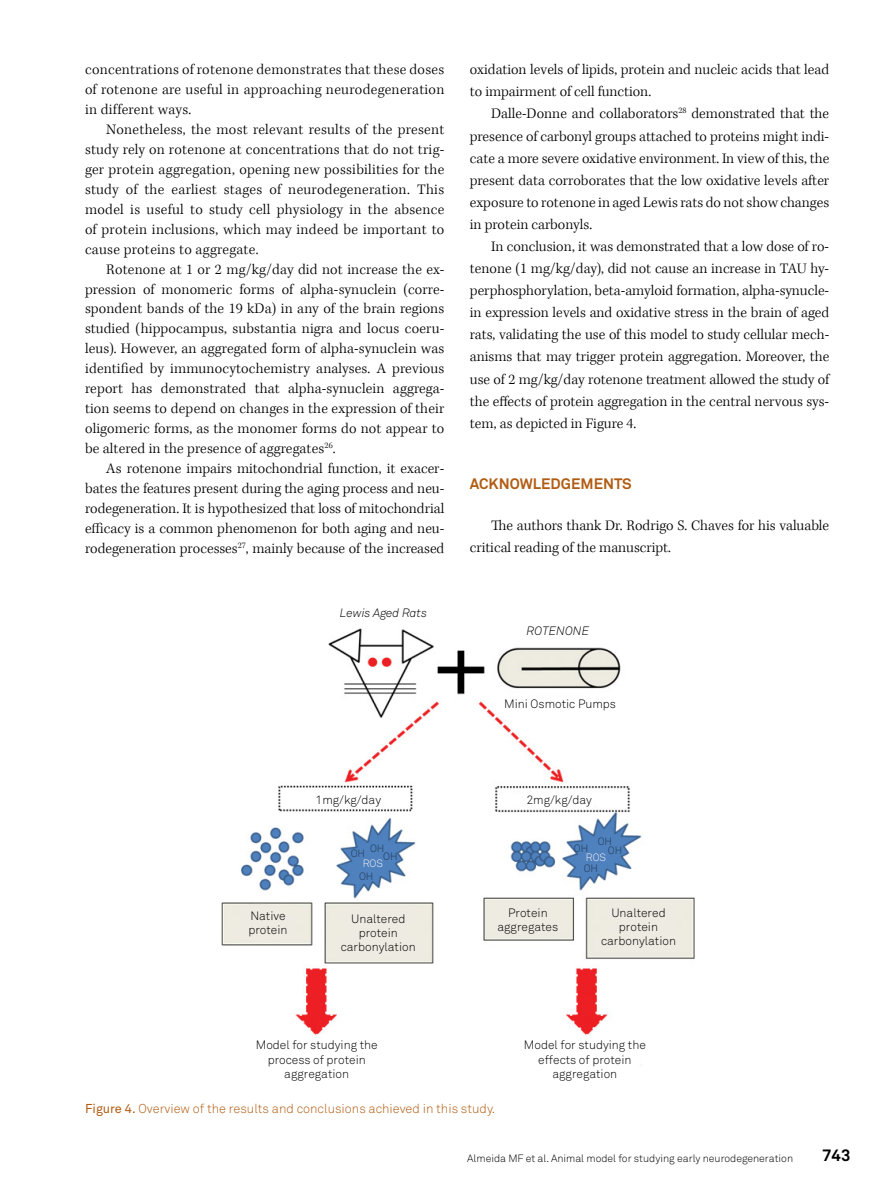
<style>
.page{position:relative;width:893px;height:1191px;background:#fff}
.page>*{position:absolute;margin:0;border:0;box-sizing:border-box;transform-origin:0 0}
.t1{font:700 16.5px "Akkurat Pro";color:#000}
.t2{font:300 15px/20px "Kepler Std";letter-spacing:.005em;color:#000;text-align:justify}
.t3{font:700 15px "Akkurat Pro";color:#b15c12}
.t4{font:12.75px "Akkurat Light Pro";color:#b15c12}
.t5{font:12px/14.4px "Akkurat Light Pro";color:#000;text-align:center}
.t6{font:italic 12px "Akkurat Light Pro";color:#000}
.t7{font:10.5px "Akkurat Light Pro";color:#000}
.t8{font:10.5px "Akkurat Light Pro";color:#203953}
.t9{font:10.5px "Akkurat Light Pro";color:#f1f1f2}
.s1{font-family:"Akkurat Pro"}
</style>
<div class="page">
<img style="left:221px;top:628px;width:474px;height:407px">
<p class="t2" style="left:85px;top:60px;width:361px">concentrations of rotenone demonstrates that these doses of rotenone are useful in approaching neurodegeneration in different ways.</p>
<p class="t2" style="left:85px;top:120px;width:361px;text-indent:21px">Nonetheless, the most relevant results of the present study rely on rotenone at concentrations that do not trig&shy;ger protein aggregation, opening new possibilities for the study of the earliest stages of neurodegeneration. This model is useful to study cell physiology in the absence of protein inclusions, which may indeed be important to cause proteins to aggregate.</p>
<p class="t2" style="left:85px;top:259px;width:361px;text-indent:21px">Rotenone at 1 or 2 mg/kg/day did not increase the ex&shy;pression of monomeric forms of alpha-synuclein (corre&shy;spondent bands of the 19 kDa) in any of the brain regions studied (hippocampus, substantia nigra and locus coeru&shy;leus). However, an aggregated form of alpha-synuclein was identified by immunocytochemistry analyses. A previous report has demonstrated that alpha-synuclein aggrega&shy;tion seems to depend on changes in the expression of their oligomeric forms, as the monomer forms do not appear to be altered in the presence of aggregates<sup>26</sup>.</p>
<p class="t2" style="left:85px;top:459px;width:361px;text-indent:21px">As rotenone impairs mitochondrial function, it exacer&shy;bates the features present during the aging process and neu&shy;rodegeneration. It is hypothesized that loss of mitochondrial efficacy is a common phenomenon for both aging and neu&shy;rodegeneration processes<sup>27</sup>, mainly because of the increased</p>
<p class="t6" style="left:340px;top:606px;width:89px">Lewis Aged Rats</p>
<p class="t2" style="left:470px;top:59px;width:361px;line-height:22px">oxidation levels of lipids, protein and nucleic acids that lead to impairment of cell function.</p>
<p class="t2" style="left:470px;top:103px;width:361px;line-height:22px;text-indent:21px">Dalle-Donne and collaborators<sup>28</sup> demonstrated that the presence of carbonyl groups attached to proteins might indi&shy;cate a more severe oxidative environment. In view of this, the present data corroborates that the low oxidative levels after exposure to rotenone in aged Lewis rats do not show changes in protein carbonyls.</p>
<p class="t2" style="left:470px;top:236px;width:361px;line-height:22px;text-indent:21px">In conclusion, it was demonstrated that a low dose of ro&shy;tenone (1 mg/kg/day), did not cause an increase in TAU hy&shy;perphosphorylation, beta-amyloid formation, alpha-synucle&shy;in expression levels and oxidative stress in the brain of aged rats, validating the use of this model to study cellular mech&shy;anisms that may trigger protein aggregation. Moreover, the use of 2 mg/kg/day rotenone treatment allowed the study of the effects of protein aggregation in the central nervous sys&shy;tem, as depicted in Figure 4.</p>
<p class="t3" style="left:470px;top:474px;width:163px">ACKNOWLEDGEMENTS</p>
<p class="t2" style="left:470px;top:515px;width:361px;line-height:22px;text-indent:21px">The authors thank Dr. Rodrigo S. Chaves for his valuable critical reading of the manuscript.</p>
<p class="t6" style="left:527px;top:624px;width:64px">ROTENONE</p>
<p class="t5" style="left:504px;top:696px;width:113px">Mini Osmotic Pumps</p>
<p class="t5" style="left:248px;top:908px;width:41px;text-align:left">Native protein</p>
<p class="t5" style="left:316px;top:793px;width:67px">1mg/kg/day</p>
<p class="t8" style="left:370px;top:842px;width:16px">OH</p>
<p class="t8" style="left:351px;top:847px;width:16px">OH</p>
<p class="t8" style="left:383px;top:850px;width:16px">OH</p>
<p class="t8" style="left:359px;top:870px;width:16px">OH</p>
<p class="t5" style="left:341px;top:911px;width:76px">Unaltered protein carbonylation</p>
<p class="t9" style="left:363px;top:857px;width:22px">ROS</p>
<p class="t5" style="left:526px;top:793px;width:67px">2mg/kg/day</p>
<p class="t8" style="left:598px;top:835px;width:16px">OH</p>
<p class="t8" style="left:574px;top:841px;width:16px">OH</p>
<p class="t8" style="left:608px;top:844px;width:16px">OH</p>
<p class="t8" style="left:584px;top:862px;width:16px">OH</p>
<p class="t9" style="left:586px;top:851px;width:22px">ROS</p>
<p class="t5" style="left:497px;top:905px;width:62px">Protein aggregates</p>
<p class="t5" style="left:601px;top:905px;width:76px">Unaltered protein carbonylation</p>
<p class="t5" style="left:256px;top:1038px;width:123px">Model for studying the process of protein aggregation</p>
<p class="t5" style="left:524px;top:1038px;width:123px">Model for studying the effects of protein aggregation</p>
<p class="t4" style="left:85px;top:1101px;width:412px"><span class="s1">Figure 4.</span> Overview of the results and conclusions achieved in this study.</p>
<p class="t7" style="left:467px;top:1151px;width:327px">Almeida MF et al. Animal model for studying early neurodegeneration</p>
<p class="t1" style="left:822px;top:1145px;width:30px">743</p>
</div>
